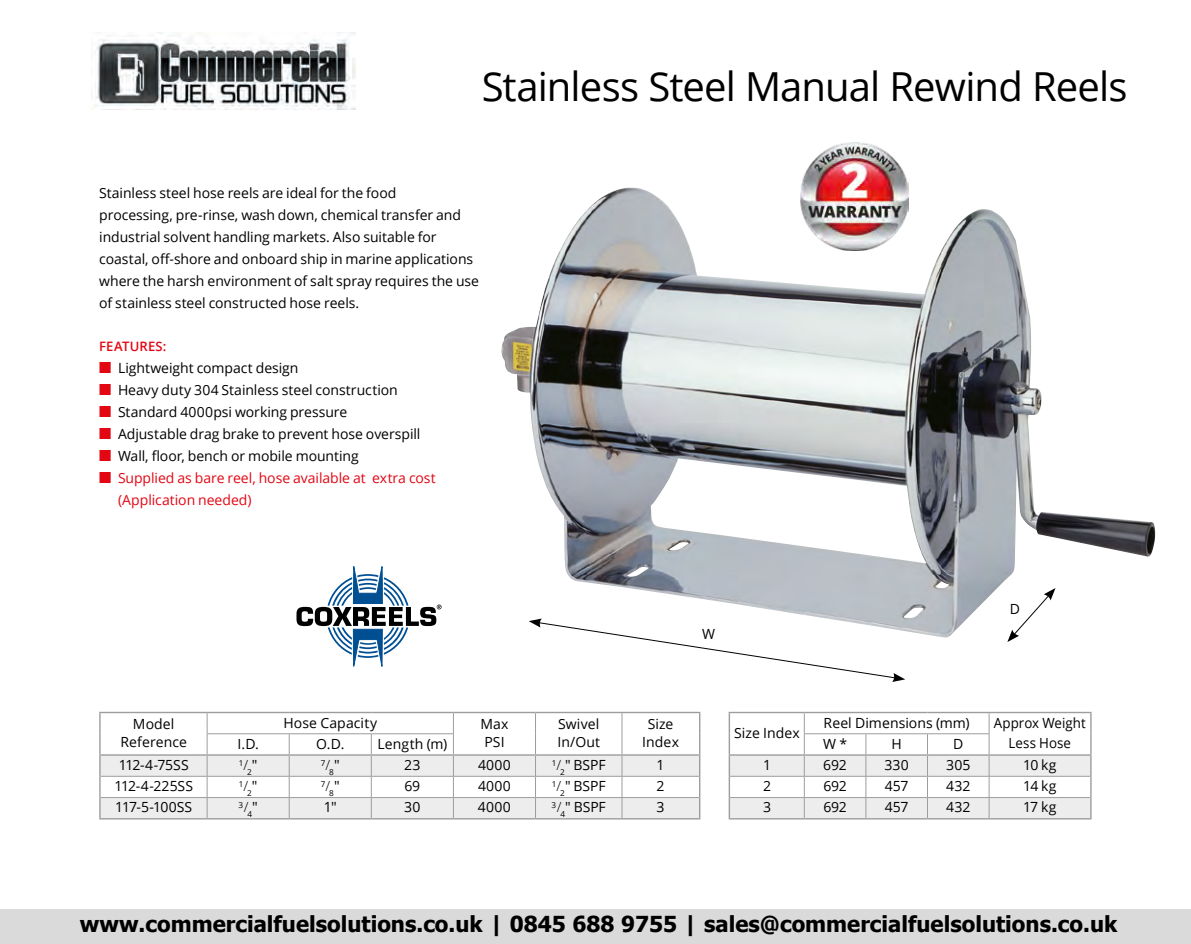
<style>
.page{position:relative;width:1191px;height:944px;background:#fff}
.page>*{position:absolute;margin:0;border:0;box-sizing:border-box;transform-origin:0 0}
.t1{font:40px "Open Sans";letter-spacing:-.025em;color:#000}
.t2{font:700 22px "Tahoma";color:#000}
.t3{font:14px/22px "Open Sans";letter-spacing:-.005em;color:#000}
.t4{font:14px/22px "Open Sans";letter-spacing:-.005em;color:#e30613}
.t5{font:14px "Open Sans";letter-spacing:-.005em;color:#000;scale:.95 1}
.t6{font:14px "Open Sans";letter-spacing:-.025em;color:#000}
.t7{font:600 13px "Open Sans";letter-spacing:.015em;color:#e30613}
.t8{font:8.2px "Open Sans";color:#000}
.s1{color:#e30613}
.s2{font-weight:300;font-size:14px}
.s3{font-size:14px}
.s4{font-weight:300}
</style>
<div class="page">
<div style="left:0;top:910px;width:1191px;height:34px;background:#dadada"></div>
<hr style="left:99px;top:712px;width:108px;height:1px;background:#9d9d9c">
<hr style="left:99px;top:713px;width:2px;height:21px;background:#9d9d9c">
<hr style="left:99px;top:734px;width:2px;height:20px;background:#9d9d9c">
<hr style="left:207px;top:712px;width:82px;height:1px;background:#9d9d9c">
<hr style="left:289px;top:712px;width:82px;height:1px;background:#9d9d9c">
<hr style="left:371px;top:712px;width:82px;height:1px;background:#9d9d9c">
<hr style="left:453px;top:712px;width:82px;height:1px;background:#9d9d9c">
<hr style="left:535px;top:712px;width:87px;height:1px;background:#9d9d9c">
<hr style="left:622px;top:712px;width:78px;height:1px;background:#9d9d9c">
<hr style="left:99px;top:754px;width:108px;height:2px;background:#9d9d9c">
<hr style="left:99px;top:756px;width:2px;height:20px;background:#9d9d9c">
<hr style="left:99px;top:776px;width:2px;height:22px;background:#9d9d9c">
<hr style="left:99px;top:798px;width:2px;height:20px;background:#9d9d9c">
<hr style="left:99px;top:818px;width:108px;height:1px;background:#9d9d9c">
<svg style="left:100px;top:713px;width:600px;height:106px"></svg>
<hr style="left:728px;top:712px;width:76px;height:1px;background:#9d9d9c">
<hr style="left:728px;top:713px;width:2px;height:21px;background:#9d9d9c">
<hr style="left:728px;top:734px;width:2px;height:20px;background:#9d9d9c">
<hr style="left:728px;top:754px;width:76px;height:2px;background:#9d9d9c">
<hr style="left:728px;top:756px;width:2px;height:20px;background:#9d9d9c">
<hr style="left:728px;top:776px;width:2px;height:22px;background:#9d9d9c">
<hr style="left:728px;top:798px;width:2px;height:20px;background:#9d9d9c">
<hr style="left:728px;top:818px;width:76px;height:1px;background:#9d9d9c">
<svg style="left:729px;top:712px;width:362px;height:107px"></svg>
<svg style="left:296px;top:566px;width:145px;height:100px"></svg>
<img style="left:501px;top:188px;width:654px;height:449px">
<svg style="left:1007px;top:588px;width:48px;height:54px"></svg>
<svg style="left:529px;top:618px;width:376px;height:64px"></svg>
<img style="left:800px;top:142px;width:108px;height:109px">
<img style="left:91px;top:32px;width:265px;height:77px">
<h1 class="t1" style="left:481px;top:59px;width:647px">Stainless Steel Manual Rewind Reels</h1>
<p class="t3" style="left:99px;top:181px;width:381px">Stainless steel hose reels are ideal for the food<br>processing, pre-rinse, wash down, chemical transfer and industrial solvent handling markets. Also suitable for coastal, off-shore and onboard ship in marine applications where the harsh environment of salt spray requires the use of stainless steel constructed hose reels.</p>
<p class="t7" style="left:99px;top:338px;width:69px">FEATURES:</p>
<p class="t3" style="left:99px;top:357px;width:201px"><span class="s1">■</span> Lightweight compact design</p>
<p class="t3" style="left:99px;top:379px;width:300px"><span class="s1">■</span> Heavy duty 304 Stainless steel construction</p>
<p class="t3" style="left:99px;top:401px;width:250px"><span class="s1">■</span> Standard 4000psi working pressure</p>
<p class="t3" style="left:99px;top:423px;width:323px"><span class="s1">■</span> Adjustable drag brake to prevent hose overspill</p>
<p class="t3" style="left:99px;top:445px;width:261px"><span class="s1">■</span> Wall, floor, bench or mobile mounting</p>
<p class="t4" style="left:118px;top:467px;width:319px;text-indent:-19px">■ Supplied as bare reel, hose available at extra cost (Application needed)</p>
<p class="t3" style="left:702px;top:623px;width:14px">W</p>
<p class="t3" style="left:1009px;top:598px;width:12px">D</p>
<p class="t3" style="left:121px;top:715px;width:68px;line-height:18px;text-align:center">Model<br>Reference</p>
<p class="t3" style="left:283px;top:711px;width:95px">Hose Capacity</p>
<p class="t3" style="left:480px;top:715px;width:30px;line-height:18px">Max<br>PSI</p>
<p class="t3" style="left:557px;top:715px;width:44px;line-height:18px">Swivel<br>In/Out</p>
<p class="t3" style="left:648px;top:713px;width:27px">Size</p>
<p class="t3" style="left:237px;top:732px;width:23px">I.D.</p>
<p class="t3" style="left:316px;top:732px;width:30px">O.D.</p>
<p class="t3" style="left:377px;top:732px;width:71px">Length (m)</p>
<p class="t3" style="left:642px;top:731px;width:38px">Index</p>
<p class="t3" style="left:119px;top:754px;width:71px">112-4-75SS</p>
<p class="t8" style="left:239px;top:762px;width:20px">1<span class="s2">/</span>2<span class="s3">"</span></p>
<p class="t8" style="left:321px;top:762px;width:20px">7<span class="s2">/</span>8<span class="s3">"</span></p>
<p class="t3" style="left:404px;top:754px;width:18px">23</p>
<p class="t3" style="left:478px;top:754px;width:34px">4000</p>
<p class="t3" style="left:552px;top:754px;width:55px"><sup>1</sup><span class="s4">/</span><sub>2</sub>" BSPF</p>
<p class="t3" style="left:656px;top:754px;width:10px">1</p>
<p class="t3" style="left:114px;top:775px;width:80px">112-4-225SS</p>
<p class="t8" style="left:239px;top:783px;width:20px">1<span class="s2">/</span>2<span class="s3">"</span></p>
<p class="t8" style="left:321px;top:783px;width:20px">7<span class="s2">/</span>8<span class="s3">"</span></p>
<p class="t3" style="left:404px;top:775px;width:17px">69</p>
<p class="t3" style="left:478px;top:775px;width:34px">4000</p>
<p class="t3" style="left:552px;top:775px;width:55px"><sup>1</sup><span class="s4">/</span><sub>2</sub>" BSPF</p>
<p class="t3" style="left:656px;top:775px;width:10px">2</p>
<p class="t6" style="left:115px;top:798px;width:78px">117-5-100SS</p>
<p class="t8" style="left:238px;top:804px;width:21px">3<span class="s2">/</span>4<span class="s3">"</span></p>
<p class="t3" style="left:324px;top:796px;width:14px">1"</p>
<p class="t3" style="left:404px;top:796px;width:18px">30</p>
<p class="t3" style="left:478px;top:796px;width:34px">4000</p>
<p class="t3" style="left:551px;top:796px;width:56px"><sup>3</sup><span class="s4">/</span><sub>4</sub>" BSPF</p>
<p class="t3" style="left:656px;top:796px;width:10px">3</p>
<p class="t3" style="left:734px;top:722px;width:67px">Size Index</p>
<p class="t3" style="left:823px;top:711px;width:148px">Reel Dimensions (mm)</p>
<p class="t5" style="left:993px;top:713px;width:98px">Approx Weight</p>
<p class="t3" style="left:823px;top:732px;width:25px">W *</p>
<p class="t3" style="left:891px;top:732px;width:12px">H</p>
<p class="t3" style="left:953px;top:732px;width:12px">D</p>
<p class="t5" style="left:1008px;top:733px;width:67px">Less Hose</p>
<p class="t3" style="left:763px;top:754px;width:10px">1</p>
<p class="t3" style="left:823px;top:754px;width:25px">692</p>
<p class="t3" style="left:884px;top:754px;width:26px">330</p>
<p class="t3" style="left:946px;top:754px;width:26px">305</p>
<p class="t3" style="left:1023px;top:754px;width:35px">10 kg</p>
<p class="t3" style="left:763px;top:775px;width:10px">2</p>
<p class="t3" style="left:823px;top:775px;width:25px">692</p>
<p class="t3" style="left:885px;top:775px;width:25px">457</p>
<p class="t3" style="left:946px;top:775px;width:26px">432</p>
<p class="t3" style="left:1023px;top:775px;width:35px">14 kg</p>
<p class="t3" style="left:763px;top:796px;width:10px">3</p>
<p class="t3" style="left:823px;top:796px;width:25px">692</p>
<p class="t3" style="left:885px;top:796px;width:25px">457</p>
<p class="t3" style="left:946px;top:796px;width:26px">432</p>
<p class="t3" style="left:1023px;top:796px;width:35px">17 kg</p>
<h2 class="t2" style="left:80px;top:909px;width:1039px">www.commercialfuelsolutions.co.uk | 0845 688 9755 | sales@commercialfuelsolutions.co.uk</h2>
</div>
